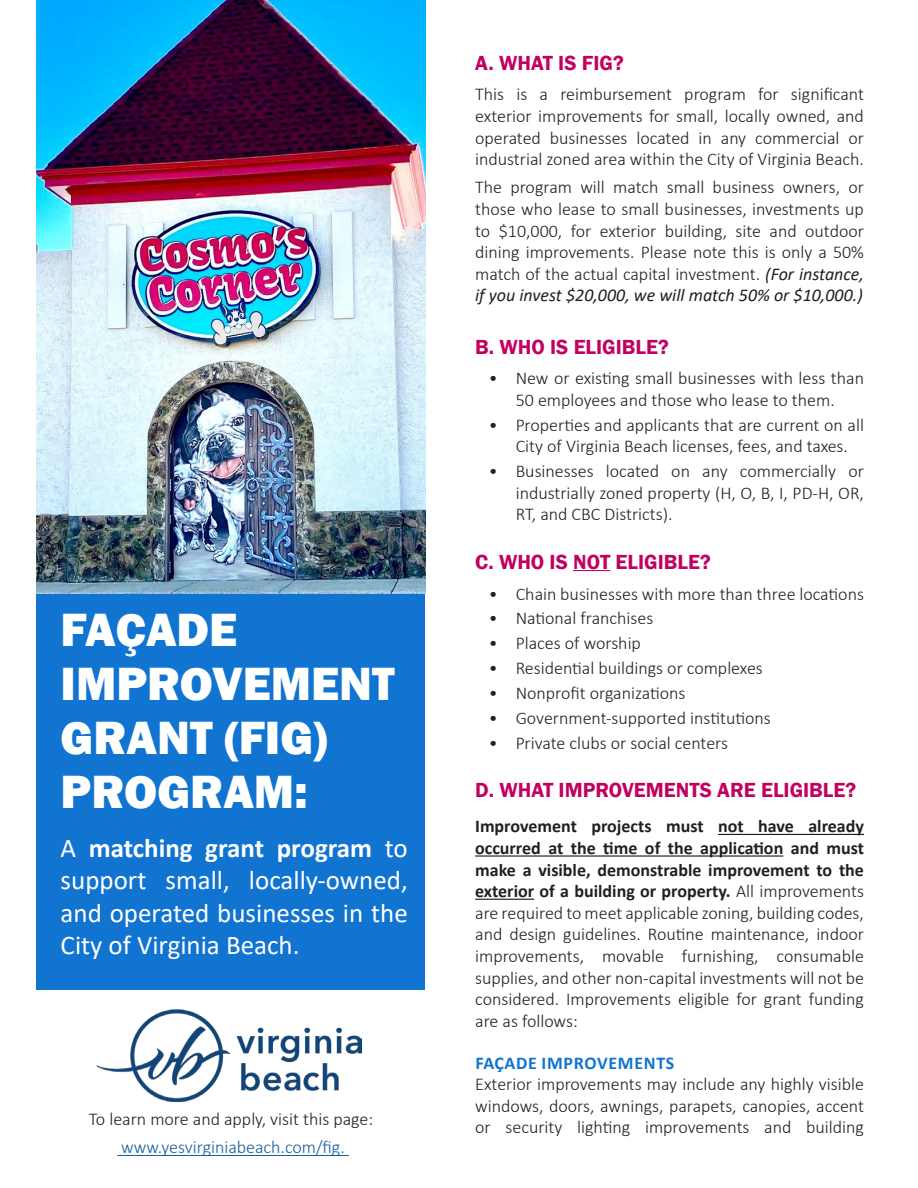
<style>
.page{position:relative;width:918px;height:1188px;background:#fff}
.page>*{position:absolute;margin:0;border:0;box-sizing:border-box;transform-origin:0 0}
.t1{font:800 48px/54px "Franklin Gothic";color:#fff}
.t2{font:27px/32.4px "Calibri";color:#fff;text-align:justify}
.t3{font:600 21px "Franklin Gothic";color:#c20060}
.t4{font:300 18px/21.6px "Calibri";color:#231f20;text-align:justify}
.t5{font:700 18px/21.6px "Calibri";color:#231f20;text-align:justify}
.t6{font:300 18px "Calibri";color:#175d9e}
.t7{font:700 18px "Calibri";letter-spacing:.04em;color:#1074d0}
.s1{font-weight:700}
.s2{font-weight:400;font-style:italic}
.s3{font-weight:300}
</style>
<div class="page">
<div style="left:37px;top:0;width:388px;height:989px;background:#1074d0"></div>
<hr style="left:117px;top:1155px;width:232px;height:1px;background:#175d9e">
<hr style="left:573px;top:570px;width:37px;height:1px;background:#c20060">
<hr style="left:718px;top:834px;width:146px;height:1px;background:#231f20">
<hr style="left:475px;top:855px;width:308px;height:2px;background:#231f20">
<hr style="left:475px;top:899px;width:59px;height:1px;background:#231f20">
<img style="left:37px;top:0;width:388px;height:594px">
<img style="left:97px;top:1009px;width:264px;height:93px">
<h1 class="t1" style="left:61px;top:603px;width:335px">FAÇADE<br>IMPROVEMENT<br>GRANT (FIG)<br>PROGRAM:</h1>
<h2 class="t2" style="left:61px;top:831px;width:349px">A <span class="s1">matching grant program</span> to support small, locally-owned, and operated businesses in the City of Virginia Beach.</h2>
<p class="t4" style="left:89px;top:1108px;width:286px">To learn more and apply, visit this page:</p>
<p class="t6" style="left:121px;top:1136px;width:225px">www.yesvirginiabeach.com/fig.</p>
<p class="t3" style="left:475px;top:50px;width:150px">A. WHAT IS FIG?</p>
<p class="t4" style="left:475px;top:83px;width:390px">This is a reimbursement program for significant exterior improvements for small, locally owned, and operated businesses located in any commercial or industrial zoned area within the City of Virginia Beach.</p>
<p class="t4" style="left:475px;top:177px;width:390px">The program will match small business owners, or those who lease to small businesses, investments up to $10,000, for exterior building, site and outdoor dining improvements. Please note this is only a 50% match of the actual capital investment. <span class="s2">(For instance, if you invest $20,000, we will match 50% or $10,000.)</span></p>
<p class="t3" style="left:475px;top:334px;width:195px">B. WHO IS ELIGIBLE?</p>
<p class="t4" style="left:489px;top:367px;width:377px;text-align:center">• New or existing small businesses with less than<br>50 employees and those who lease to them.</p>
<p class="t4" style="left:516px;top:414px;width:350px;text-indent:-27px">• Properties and applicants that are current on all<br>City of Virginia Beach licenses, fees, and taxes.</p>
<p class="t4" style="left:516px;top:460px;width:350px;text-indent:-27px">• Businesses located on any commercially or industrially zoned property (H, O, B, I, PD-H, OR, RT, and CBC Districts).</p>
<p class="t3" style="left:475px;top:549px;width:237px">C. WHO IS NOT ELIGIBLE?</p>
<p class="t4" style="left:489px;top:583px;width:377px">• Chain businesses with more than three locations</p>
<p class="t4" style="left:489px;top:607px;width:166px">• National franchises</p>
<p class="t4" style="left:489px;top:632px;width:154px">• Places of worship</p>
<p class="t4" style="left:489px;top:657px;width:276px">• Residential buildings or complexes</p>
<p class="t4" style="left:489px;top:682px;width:198px">• Nonprofit organizations</p>
<p class="t4" style="left:489px;top:707px;width:284px">• Government-supported institutions</p>
<p class="t4" style="left:489px;top:732px;width:241px">• Private clubs or social centers</p>
<p class="t3" style="left:475px;top:777px;width:383px">D. WHAT IMPROVEMENTS ARE ELIGIBLE?</p>
<p class="t5" style="left:475px;top:815px;width:390px">Improvement projects must not have already occurred at the time of the application and must make a visible, demonstrable improvement to the exterior of a building or property. <span class="s3">All improvements</span></p>
<p class="t4" style="left:475px;top:902px;width:390px">are required to meet applicable zoning, building codes, and design guidelines. Routine maintenance, indoor improvements, movable furnishing, consumable supplies, and other non-capital investments will not be considered. Improvements eligible for grant funding are as follows:</p>
<h4 class="t7" style="left:476px;top:1050px;width:200px">FAÇADE IMPROVEMENTS</h4>
<p class="t4" style="left:475px;top:1073px;width:390px">Exterior improvements may include any highly visible windows, doors, awnings, parapets, canopies, accent or security lighting improvements and building</p>
</div>
